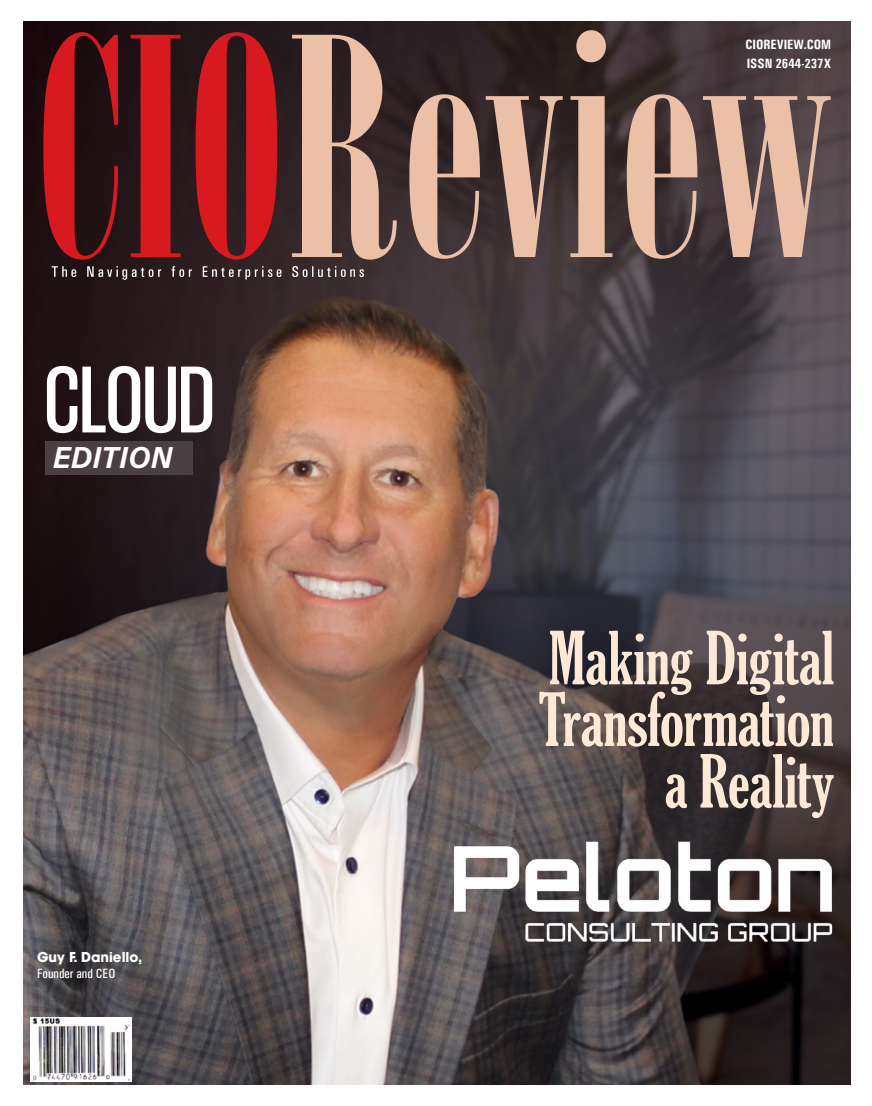
<style>
.page{position:relative;width:872px;height:1106px;background:#fff}
.page>*{position:absolute;margin:0;border:0;box-sizing:border-box;transform-origin:0 0}
.t1{font:500 97.05px "Giorgio Sans";color:#fff}
.t2{font:extra-condensed 70.65px/61.7px "Gloucester";letter-spacing:-.005em;color:#fee9d6;text-align:right}
.t3{font:italic 700 30.45px "Acumin Pro";letter-spacing:.005em;color:#fff}
.t4{font:700 condensed 13.5px "Univers";color:#fff}
.t5{font:700 13.5px "Avant Garde LT";color:#fff}
.t6{font:13.5px "Univers Condensed";color:#fff}
</style>
<div class="page">
<img style="left:24px;top:21px;width:826px;height:1063px">
<svg style="left:52px;top:266px;width:312px;height:14px;background:#4e4245"></svg>
<svg style="left:292px;top:30px;width:538px;height:230px;background:#79615a"></svg>
<svg style="left:43px;top:32px;width:234px;height:228px;background:#77161a"></svg>
<img style="left:31px;top:1017px;width:101px;height:64px">
<div style="left:45px;top:441px;width:147px;height:34px;background:#4c3f43"></div>
<img style="left:423px;top:816px;width:428px;height:146px">
<h1 class="t1" style="left:44px;top:352px;width:172px">CLOUD</h1>
<p class="t3" style="left:53px;top:436px;width:122px">EDITION</p>
<p class="t5" style="left:37px;top:948px;width:107px">Guy F. Daniello,</p>
<p class="t6" style="left:37px;top:965px;width:80px">Founder and CEO</p>
<p class="t4" style="left:745px;top:36px;width:87px">CIOREVIEW.COM</p>
<p class="t4" style="left:747px;top:55px;width:86px">ISSN 2644-237X</p>
<p class="t2" style="left:538px;top:628px;width:297px">Making Digital<br>Transformation a Reality</p>
</div>
